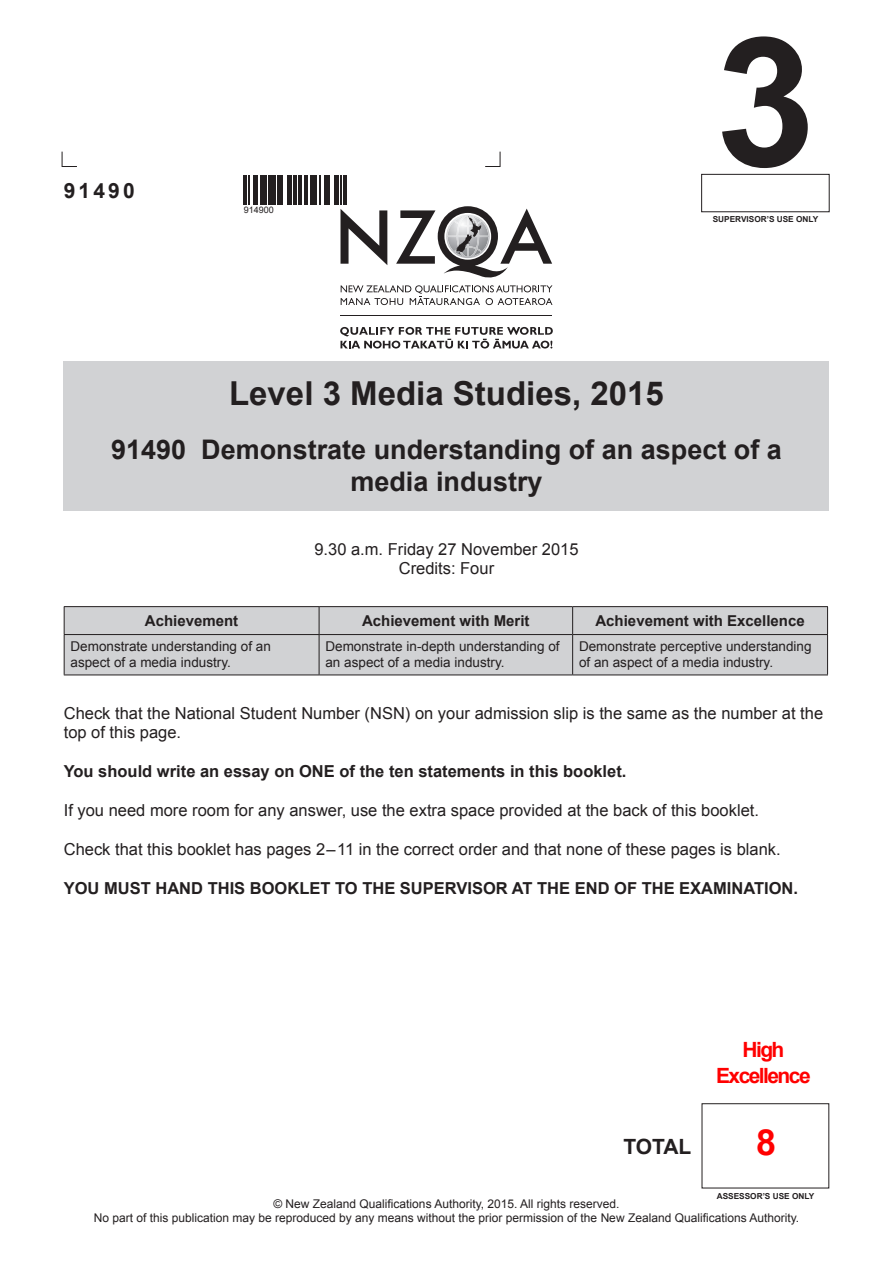
<style>
.page{position:relative;width:893px;height:1263px;background:#fff}
.page>*{position:absolute;margin:0;border:0;box-sizing:border-box;transform-origin:0 0}
.Level_ID__top_right{font:700 180px "Arial";color:#231f20}
.t1{font:700 36px "Arial";color:#f00}
.t2{font:700 33px "Arial";color:#231f20}
.t3{font:700 27px/32.4px "Arial";color:#231f20;text-align:center}
.t4{font:700 21px/25.2px "Arial";letter-spacing:-.075em;color:#f00;text-align:center}
.Standard_number{font:700 21px "Arial";letter-spacing:.075em;color:#231f20}
.Instructions{font:16.5px/19.8px "Arial";color:#231f20}
.Instructions-2{font:700 16.5px "Arial";color:#231f20}
.Exam_date___Credits{font:16.5px/19.8px "Arial";color:#231f20;text-align:center}
.Achievement_Critiera{font:700 15px "Arial";color:#231f20}
.Achievement_criteria{font:13.5px/16.2px "Arial";color:#231f20}
.Copyright_notice{font:12px "Arial";color:#231f20}
.t5{font:9px "Arial";color:#231f20}
.Administrative_use_o{font:700 8.25px "Arial";color:#231f20}
</style>
<div class="page">
<svg style="left:61px;top:151px;width:16px;height:16px"></svg>
<svg style="left:485px;top:151px;width:16px;height:16px"></svg>
<hr style="left:244px;top:175px;width:3px;height:30px;background:#231f20">
<hr style="left:248px;top:175px;width:2px;height:30px;background:#231f20">
<hr style="left:253px;top:175px;width:4px;height:30px;background:#231f20">
<div style="left:260px;top:175px;width:6px;height:30px;background:#231f20"></div>
<hr style="left:268px;top:175px;width:3px;height:30px;background:#231f20">
<hr style="left:273px;top:175px;width:3px;height:30px;background:#231f20">
<hr style="left:277px;top:175px;width:3px;height:30px;background:#231f20">
<hr style="left:282px;top:175px;width:1px;height:30px;background:#231f20">
<hr style="left:288px;top:175px;width:4px;height:30px;background:#231f20">
<hr style="left:294px;top:175px;width:3px;height:30px;background:#231f20">
<hr style="left:298px;top:175px;width:3px;height:30px;background:#231f20">
<hr style="left:304px;top:175px;width:3px;height:30px;background:#231f20">
<div style="left:310px;top:175px;width:6px;height:30px;background:#231f20"></div>
<hr style="left:319px;top:175px;width:2px;height:30px;background:#231f20">
<hr style="left:324px;top:175px;width:1px;height:30px;background:#231f20">
<hr style="left:327px;top:175px;width:3px;height:30px;background:#231f20">
<hr style="left:335px;top:175px;width:4px;height:30px;background:#231f20">
<hr style="left:341px;top:175px;width:1px;height:30px;background:#231f20">
<hr style="left:344px;top:175px;width:3px;height:30px;background:#231f20">
<div style="left:701px;top:174px;width:129px;height:38px;border:1px solid #231f20"></div>
<div style="left:64px;top:361px;width:765px;height:150px;background:#d1d2d4"></div>
<div style="left:65px;top:607px;width:762px;height:67px;background:#d1d2d4"></div>
<hr style="left:64px;top:606px;width:255px;height:1px;background:#231f20">
<svg style="left:64px;top:607px;width:1px;height:27px"></svg>
<hr style="left:319px;top:606px;width:254px;height:1px;background:#231f20">
<svg style="left:319px;top:607px;width:1px;height:27px"></svg>
<hr style="left:573px;top:606px;width:255px;height:1px;background:#231f20">
<svg style="left:572px;top:607px;width:1px;height:27px"></svg>
<svg style="left:827px;top:607px;width:1px;height:27px"></svg>
<hr style="left:64px;top:634px;width:255px;height:1px;background:#231f20">
<hr style="left:64px;top:635px;width:1px;height:39px;background:#231f20">
<hr style="left:319px;top:634px;width:254px;height:1px;background:#231f20">
<hr style="left:319px;top:635px;width:1px;height:39px;background:#231f20">
<hr style="left:573px;top:634px;width:255px;height:1px;background:#231f20">
<hr style="left:572px;top:635px;width:1px;height:39px;background:#231f20">
<hr style="left:827px;top:635px;width:1px;height:39px;background:#231f20">
<hr style="left:64px;top:674px;width:255px;height:1px;background:#231f20">
<hr style="left:319px;top:674px;width:254px;height:1px;background:#231f20">
<hr style="left:573px;top:674px;width:255px;height:1px;background:#231f20">
<div style="left:702px;top:1103px;width:127px;height:85px;border:1px solid #231f20"></div>
<svg style="left:340px;top:327px;width:213px;height:21px"></svg>
<hr style="left:340px;top:316px;width:212px;height:1px;background:#231f20">
<svg style="left:340px;top:206px;width:212px;height:99px"></svg>
<p class="Standard_number" style="left:64px;top:177px;width:72px">91490</p>
<p class="t5" style="left:244px;top:204px;width:32px">914900</p>
<p class="Level_ID__top_right" style="left:715px;top:-17px;width:102px">3</p>
<p class="Administrative_use_o" style="left:713px;top:214px;width:107px">SUPERVISOR’S USE ONLY</p>
<p class="t2" style="left:229px;top:372px;width:436px">Level 3 Media Studies, 2015</p>
<p class="t3" style="left:111px;top:434px;width:672px">91490 Demonstrate understanding of an aspect of a media industry</p>
<p class="Exam_date___Credits" style="left:314px;top:539px;width:266px">9.30 a.m. Friday 27 November 2015<br>Credits: Four</p>
<p class="Achievement_Critiera" style="left:145px;top:611px;width:95px">Achievement</p>
<p class="Achievement_Critiera" style="left:362px;top:611px;width:169px">Achievement with Merit</p>
<p class="Achievement_Critiera" style="left:595px;top:611px;width:211px">Achievement with Excellence</p>
<p class="Achievement_criteria" style="left:71px;top:638px;width:202px">Demonstrate understanding of an aspect of a media industry.</p>
<p class="Achievement_criteria" style="left:325px;top:638px;width:236px">Demonstrate in-depth understanding of an aspect of a media industry.</p>
<p class="Achievement_criteria" style="left:579px;top:638px;width:234px">Demonstrate perceptive understanding of an aspect of a media industry.</p>
<p class="Instructions" style="left:64px;top:703px;width:761px">Check that the National Student Number (NSN) on your admission slip is the same as the number at the top of this page.</p>
<p class="Instructions-2" style="left:64px;top:760px;width:564px">You should write an essay on ONE of the ten statements in this booklet.</p>
<p class="Instructions" style="left:64px;top:801px;width:697px">If you need more room for any answer, use the extra space provided at the back of this booklet.</p>
<p class="Instructions" style="left:64px;top:840px;width:718px">Check that this booklet has pages 2 – 11 in the correct order and that none of these pages is blank.</p>
<p class="Instructions-2" style="left:64px;top:877px;width:736px">YOU MUST HAND THIS BOOKLET TO THE SUPERVISOR AT THE END OF THE EXAMINATION.</p>
<p class="Standard_number" style="left:623px;top:1132px;width:70px">TOTAL</p>
<p class="t4" style="left:716px;top:1038px;width:96px">High<br>Excellence</p>
<h2 class="t1" style="left:756px;top:1118px;width:22px">8</h2>
<p class="Administrative_use_o" style="left:717px;top:1190px;width:99px">ASSESSOR’S USE ONLY</p>
<p class="Copyright_notice" style="left:273px;top:1196px;width:348px">© New Zealand Qualifications Authority, 2015. All rights reserved.</p>
<p class="Copyright_notice" style="left:94px;top:1210px;width:707px">No part of this publication may be reproduced by any means without the prior permission of the New Zealand Qualifications Authority.</p>
</div>
